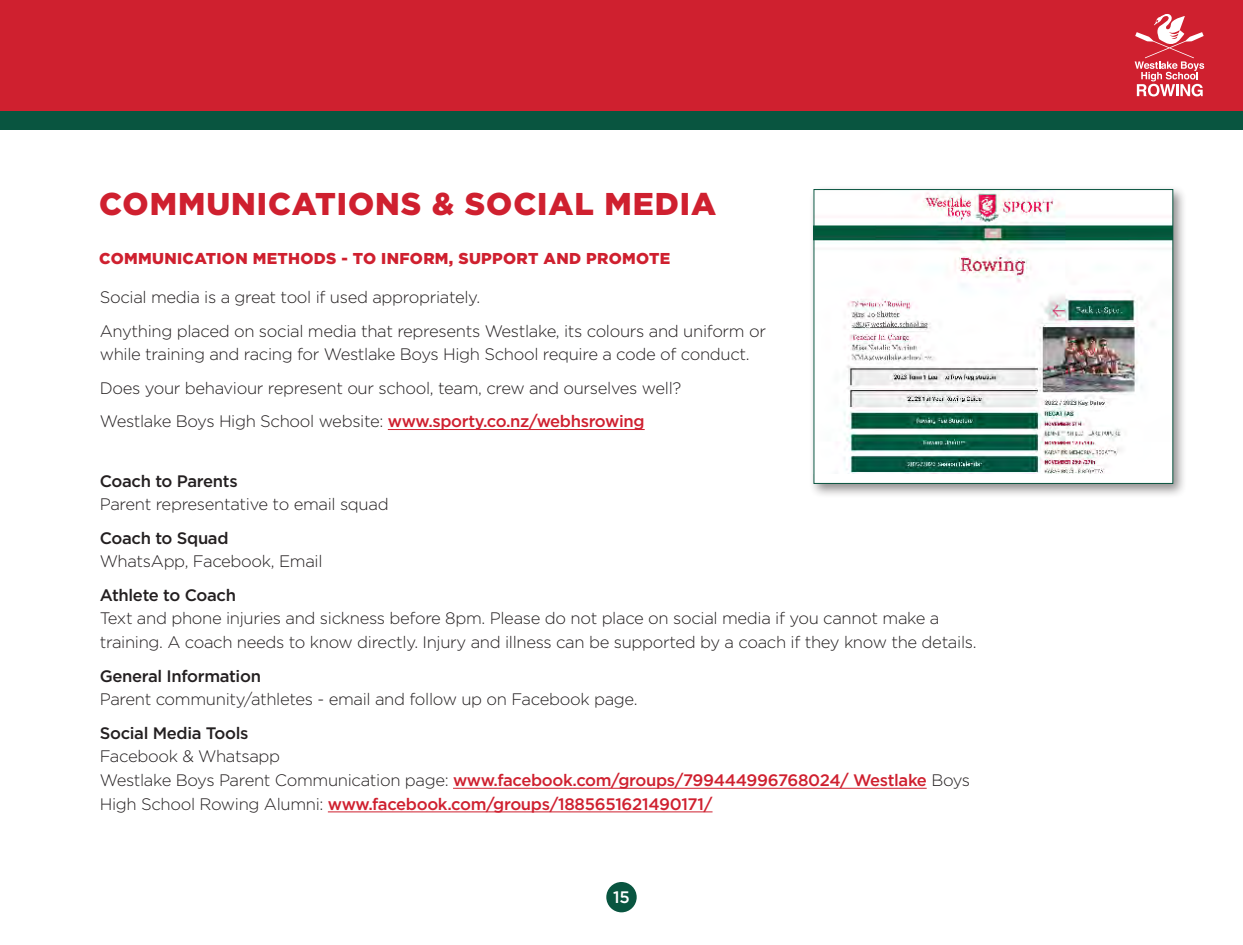
<style>
.page{position:relative;width:1243px;height:945px;background:#fff}
.page>*{position:absolute;margin:0;border:0;box-sizing:border-box;transform-origin:0 0}
.t1{font:900 31.5px "Gotham";letter-spacing:.03em;color:#cf202f}
.body_copy_9_5pt{font:300 16.62px/23.6px "Gotham";letter-spacing:-.02em;color:#231f20}
.body_copy_9_5pt-2{font:500 16.62px/23.6px "Gotham";letter-spacing:-.02em;color:#cf202f}
.t2{font:500 16.62px "Gotham";color:#fff}
.t3{font:900 15.75px "Gotham";letter-spacing:.02em;color:#cf202f}
.s1{font-weight:500;color:#cf202f}
.s2{font-weight:500}
.s3{color:#231f20}
.s4{font-weight:300;color:#231f20}
</style>
<div class="page">
<div style="left:606px;top:882px;width:30px;height:30px;background:#095540;border-radius:50%"></div>
<div style="left:0;top:82px;width:1242px;height:48px;background:#095540"></div>
<div style="left:0;top:0;width:1242px;height:110px;background:#cf202f"></div>
<svg style="left:1134px;top:14px;width:69px;height:82px"></svg>
<hr style="left:388px;top:429px;width:256px;height:1px;background:#cf202f">
<hr style="left:453px;top:788px;width:473px;height:1px;background:#cf202f">
<hr style="left:328px;top:812px;width:384px;height:1px;background:#cf202f">
<div style="left:809px;top:185px;width:378px;height:313px;background:#231f20;opacity:.5"></div>
<div style="left:813px;top:190px;width:359px;height:293px;background:#fff"></div>
<img style="left:815px;top:191px;width:355px;height:282px">
<div style="left:813px;top:189px;width:359px;height:295px;border:1px solid #095540"></div>
<p class="t1" style="left:99px;top:182px;width:618px">COMMUNICATIONS &amp; SOCIAL MEDIA</p>
<p class="t3" style="left:99px;top:248px;width:572px">COMMUNICATION METHODS - TO INFORM, SUPPORT AND PROMOTE</p>
<p class="body_copy_9_5pt" style="left:100px;top:285px;width:382px">Social media is a great tool if used appropriately.</p>
<p class="body_copy_9_5pt" style="left:100px;top:318px;width:667px">Anything placed on social media that represents Westlake, its colours and uniform or while training and racing for Westlake Boys High School require a code of conduct.</p>
<p class="body_copy_9_5pt" style="left:100px;top:376px;width:583px">Does your behaviour represent our school, team, crew and ourselves well?</p>
<p class="body_copy_9_5pt" style="left:100px;top:409px;width:546px">Westlake Boys High School website: <span class="s1">www.sporty.co.nz/webhsrowing</span></p>
<p class="body_copy_9_5pt" style="left:100px;top:468px;width:290px"><span class="s2">Coach to Parents<br></span>Parent representative to email squad</p>
<p class="body_copy_9_5pt" style="left:100px;top:526px;width:224px"><span class="s2">Coach to Squad<br></span>WhatsApp, Facebook, Email</p>
<p class="body_copy_9_5pt" style="left:100px;top:583px;width:878px"><span class="s2">Athlete to Coach<br></span>Text and phone injuries and sickness before 8pm. Please do not place on social media if you cannot make a training. A coach needs to know directly. Injury and illness can be supported by a coach if they know the details.</p>
<p class="body_copy_9_5pt" style="left:100px;top:664px;width:539px"><span class="s2">General Information<br></span>Parent community/athletes - email and follow up on Facebook page.</p>
<p class="body_copy_9_5pt-2" style="left:100px;top:721px;width:871px"><span class="s3">Social Media Tools<br></span><span class="s4">Facebook &amp; Whatsapp<br>Westlake Boys Parent Communication page:</span> www.facebook.com/groups/799444996768024/ Westlake <span class="s4">Boys High School Rowing Alumni:</span> www.facebook.com/groups/1885651621490171/</p>
<p class="t2" style="left:613px;top:886px;width:18px">15</p>
</div>
